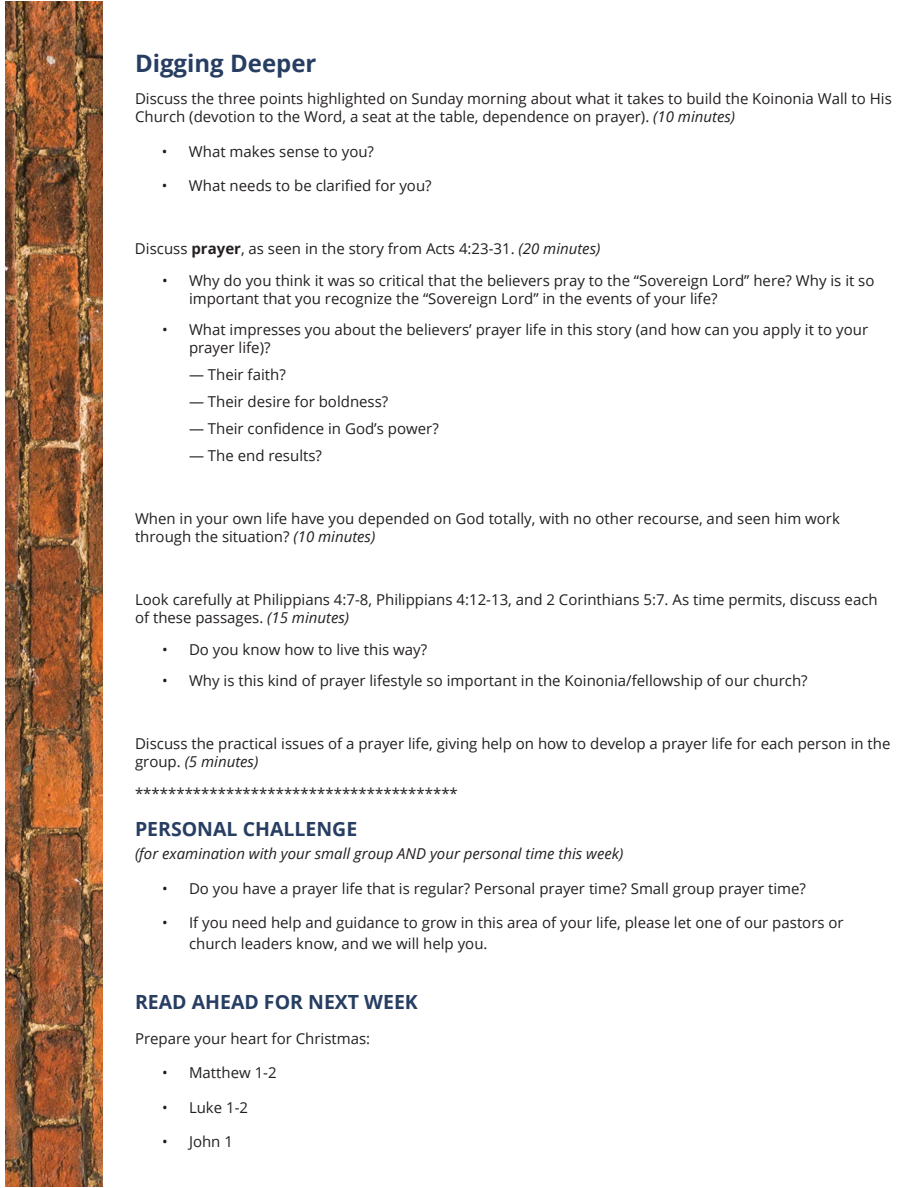
<style>
.page{position:relative;width:918px;height:1188px;background:#fff}
.page>*{position:absolute;margin:0;border:0;box-sizing:border-box;transform-origin:0 0}
.t1{font:700 24px "Open Sans";color:#273e62}
.t2{font:700 19.5px "Open Sans";color:#273e62}
.t3{font:15px/18px "Open Sans";color:#231f20}
.t4{font:italic 15px "Open Sans";color:#231f20}
.s1{font-style:italic}
.s2{font-weight:700}
</style>
<div class="page">
<img style="left:5px;top:1px;width:98px;height:1186px">
<h1 class="t1" style="left:135px;top:47px;width:183px">Digging Deeper</h1>
<p class="t3" style="left:135px;top:90px;width:758px">Discuss the three points highlighted on Sunday morning about what it takes to build the Koinonia Wall to His<br>Church (devotion to the Word, a seat at the table, dependence on prayer). <span class="s1">(10 minutes)</span></p>
<p class="t3" style="left:162px;top:142px;width:214px">• What makes sense to you?</p>
<p class="t3" style="left:162px;top:177px;width:271px">• What needs to be clarified for you?</p>
<p class="t3" style="left:135px;top:240px;width:467px">Discuss <span class="s2">prayer</span>, as seen in the story from Acts 4:23-31. <span class="s1">(20 minutes)</span></p>
<p class="t3" style="left:189px;top:271px;width:687px;text-indent:-27px">• Why do you think it was so critical that the believers pray to the “Sovereign Lord” here? Why is it so important that you recognize the “Sovereign Lord” in the events of your life?</p>
<p class="t3" style="left:189px;top:321px;width:681px;text-indent:-27px">• What impresses you about the believers’ prayer life in this story (and how can you apply it to your prayer life)?</p>
<p class="t3" style="left:189px;top:366px;width:98px">— Their faith?</p>
<p class="t3" style="left:189px;top:393px;width:201px">— Their desire for boldness?</p>
<p class="t3" style="left:189px;top:420px;width:251px">— Their confidence in God’s power?</p>
<p class="t3" style="left:189px;top:447px;width:135px">— The end results?</p>
<p class="t3" style="left:135px;top:510px;width:706px">When in your own life have you depended on God totally, with no other recourse, and seen him work through the situation? <span class="s1">(10 minutes)</span></p>
<p class="t3" style="left:135px;top:591px;width:744px">Look carefully at Philippians 4:7-8, Philippians 4:12-13, and 2 Corinthians 5:7. As time permits, discuss each of these passages. <span class="s1">(15 minutes)</span></p>
<p class="t3" style="left:162px;top:640px;width:267px">• Do you know how to live this way?</p>
<p class="t3" style="left:162px;top:672px;width:647px">• Why is this kind of prayer lifestyle so important in the Koinonia/fellowship of our church?</p>
<p class="t3" style="left:135px;top:735px;width:757px">Discuss the practical issues of a prayer life, giving help on how to develop a prayer life for each person in the group. <span class="s1">(5 minutes)</span></p>
<p class="t3" style="left:135px;top:784px;width:324px">***************************************</p>
<h2 class="t2" style="left:135px;top:815px;width:224px">PERSONAL CHALLENGE</h2>
<p class="t4" style="left:135px;top:843px;width:490px">(for examination with your small group AND your personal time this week)</p>
<p class="t3" style="left:162px;top:879px;width:646px">• Do you have a prayer life that is regular? Personal prayer time? Small group prayer time?</p>
<p class="t3" style="left:189px;top:912px;width:656px;line-height:21px;text-indent:-27px">• If you need help and guidance to grow in this area of your life, please let one of our pastors or church leaders know, and we will help you.</p>
<h2 class="t2" style="left:135px;top:989px;width:284px">READ AHEAD FOR NEXT WEEK</h2>
<p class="t3" style="left:135px;top:1029px;width:237px">Prepare your heart for Christmas:</p>
<p class="t3" style="left:162px;top:1064px;width:116px">• Matthew 1-2</p>
<p class="t3" style="left:162px;top:1098px;width:88px">• Luke 1-2</p>
<p class="t3" style="left:162px;top:1133px;width:72px">• John 1</p>
</div>
